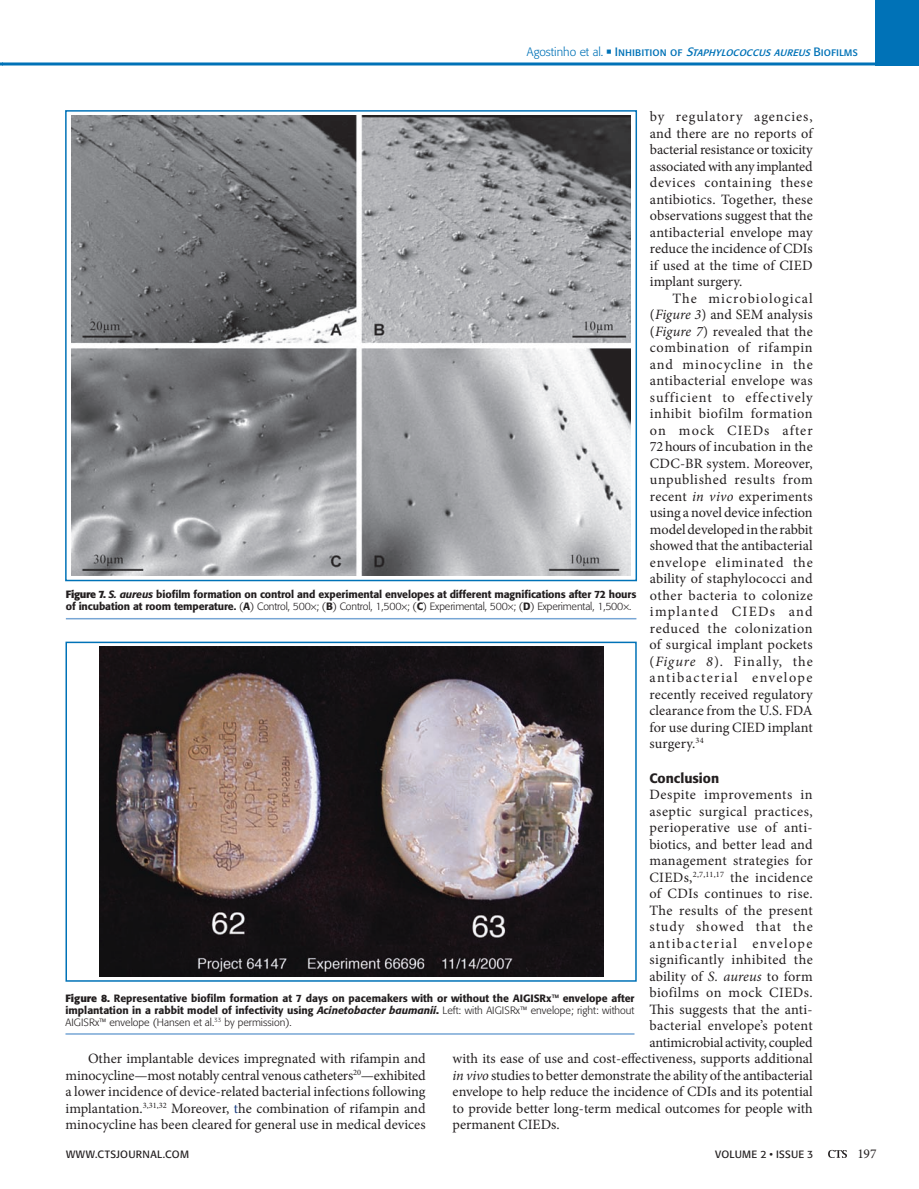
<style>
.page{position:relative;width:919px;height:1189px;background:#fff}
.page>*{position:absolute;margin:0;border:0;box-sizing:border-box;transform-origin:0 0}
.t1{font:14.25px/16.5px "Minion Pro";letter-spacing:.005em;color:#231f20;text-align:justify}
.t2{font:14.25px "Minion Pro";letter-spacing:.025em;color:#231f20}
.t3{font:14.25px "Minion Pro";letter-spacing:.03em;color:#231f20}
.t4{font:14.25px "Minion Pro";letter-spacing:.035em;color:#231f20}
.t5{font:14.25px "Minion Pro";letter-spacing:-.015em;color:#231f20}
.t6{font:14.25px "Minion Pro";letter-spacing:.1em;color:#231f20}
.t7{font:14.25px "Minion Pro";letter-spacing:.065em;color:#231f20}
.t8{font:500 13.5px "Formata";color:#231f20}
.t9{font:13.5px "Minion Pro";color:#231f20}
.t10{font:12px "Formata Regular SC";color:#0072b7}
.t11{font:500 10.5px/12px "Formata";letter-spacing:-.01em;color:#231f20}
.t12{font:10.5px "Formata";letter-spacing:.025em;color:#231f20}
.s1{font-family:"Formata";font-weight:300}
.s2{font-style:italic}
.s3{font-weight:700}
.s4{font-weight:300}
.s5{color:#15397d}
</style>
<div class="page">
<hr style="left:2px;top:62px;width:917px;height:3px;background:#0072b7">
<div style="left:875px;top:0;width:44px;height:65px;background:#0072b7"></div>
<hr style="left:66px;top:618px;width:570px;height:1px;background:#77a6d5">
<img style="left:72px;top:116px;width:558px;height:460px">
<div style="left:65px;top:110px;width:572px;height:471px;border:2px solid #0072b7"></div>
<img style="left:99px;top:646px;width:504px;height:331px">
<div style="left:65px;top:641px;width:572px;height:340px;border:2px solid #0072b7"></div>
<hr style="left:65px;top:1033px;width:569px;height:1px;background:#77a6d5">
<svg style="left:828px;top:1150px;width:19px;height:8px"></svg>
<p class="t10" style="left:527px;top:45px;width:332px"><span class="s1">Agostinho et al.</span> ■ Inhibition of <span class="s2">Staphylococcus aureus</span> Biofilms</p>
<p class="t1" style="left:650px;top:109px;width:164px">by regulatory agencies, and there are no reports of bacterial resistance or toxicity associated with any implanted devices containing these antibiotics. Together, these observations suggest that the antibacterial envelope may reduce the incidence of CDIs if used at the time of CIED implant surgery.</p>
<p class="t1" style="left:649px;top:291px;width:165px;text-indent:23px">The microbiological (<span class="s2">Figure 3</span>) and SEM analysis (<span class="s2">Figure 7</span>) revealed that the combination of rifampin and minocycline in the antibacterial envelope was sufficient to effectively inhibit biofilm formation on mock CIEDs after 72 hours of incubation in the CDC-BR system. Moreover, unpublished results from recent <span class="s2">in vivo</span> experiments using a novel device infection model developed in the rabbit showed that the antibacterial envelope eliminated the ability of staphylococci and other bacteria to colonize implanted CIEDs and reduced the colonization of surgical implant pockets (<span class="s2">Figure 8</span>). Finally, the antibacterial envelope recently received regulatory clearance from the U.S. FDA for use during CIED implant surgery.<sup>34</sup></p>
<p class="t8" style="left:649px;top:771px;width:71px">Conclusion</p>
<p class="t4" style="left:649px;top:789px;width:165px">Despite improvements in</p>
<p class="t4" style="left:649px;top:805px;width:165px">aseptic surgical practices,</p>
<p class="t3" style="left:649px;top:822px;width:165px">perioperative use of anti-</p>
<p class="t1" style="left:649px;top:837px;width:165px">biotics, and better lead and</p>
<p class="t2" style="left:649px;top:855px;width:165px">management strategies for</p>
<p class="t2" style="left:649px;top:871px;width:165px">CIEDs,<sup>2,7,11,17</sup> the incidence</p>
<p class="t2" style="left:649px;top:888px;width:165px">of CDIs continues to rise.</p>
<p class="t2" style="left:649px;top:904px;width:165px">The results of the present</p>
<p class="t7" style="left:649px;top:921px;width:165px">study showed that the</p>
<p class="t6" style="left:649px;top:937px;width:165px">antibacterial envelope</p>
<p class="t3" style="left:649px;top:954px;width:165px">significantly inhibited the</p>
<p class="t1" style="left:649px;top:969px;width:165px">ability of <span class="s2">S. aureus</span> to form</p>
<p class="t3" style="left:649px;top:987px;width:165px">biofilms on mock CIEDs.</p>
<p class="t1" style="left:649px;top:1002px;width:165px">This suggests that the anti-</p>
<p class="t2" style="left:649px;top:1020px;width:165px">bacterial envelope’s potent</p>
<p class="t5" style="left:649px;top:1036px;width:165px">antimicrobial activity, coupled</p>
<p class="t1" style="left:452px;top:1051px;width:361px">with its ease of use and cost-effectiveness, supports additional</p>
<p class="t1" style="left:452px;top:1068px;width:361px"><span class="s2">in vivo</span> studies to better demonstrate the ability of the antibacterial</p>
<p class="t1" style="left:452px;top:1084px;width:362px">envelope to help reduce the incidence of CDIs and its potential</p>
<p class="t1" style="left:452px;top:1101px;width:362px">to provide better long-term medical outcomes for people with</p>
<p class="t1" style="left:452px;top:1117px;width:108px">permanent CIEDs.</p>
<p class="t11" style="left:66px;top:589px;width:572px"><span class="s3">Figure 7.</span> <span class="s2">S. aureus</span> biofilm formation on control and experimental envelopes at different magnifications after 72 hours of incubation at room temperature. <span class="s4">(</span>A<span class="s4">) Control, 500 ; (</span>B<span class="s4">) Control, 1,500 ; (</span>C<span class="s4">) Experimental, 500 ; (</span>D<span class="s4">) Experimental, 1,500 .</span></p>
<p class="t11" style="left:65px;top:992px;width:570px;text-align:justify"><span class="s3">Figure 8.</span> Representative biofilm formation at 7 days on pacemakers with or without the AIGISRx™ envelope after implantation in a rabbit model of infectivity using <span class="s2">Acinetobacter baumanii</span><span class="s3">.</span> <span class="s4">Left: with AIGISRx™ envelope; right: without AIGISRx™ envelope (Hansen et al.</span><sup>33</sup> <span class="s4">by permission).</span></p>
<p class="t1" style="left:65px;top:1051px;width:362px;text-indent:23px">Other implantable devices impregnated with rifampin and minocycline—most notably central venous catheters<sup>20</sup>—exhibited a lower incidence of device-related bacterial infections following implantation.<sup>3,31,32</sup> Moreover, <span class="s5">t</span>he combination of rifampin and minocycline has been cleared for general use in medical devices</p>
<p class="t12" style="left:66px;top:1149px;width:124px">WWW.CTSJOURNAL.COM</p>
<p class="t12" style="left:715px;top:1149px;width:100px">VOLUME 2 • ISSUE 3</p>
<p class="t9" style="left:857px;top:1148px;width:21px">197</p>
</div>
